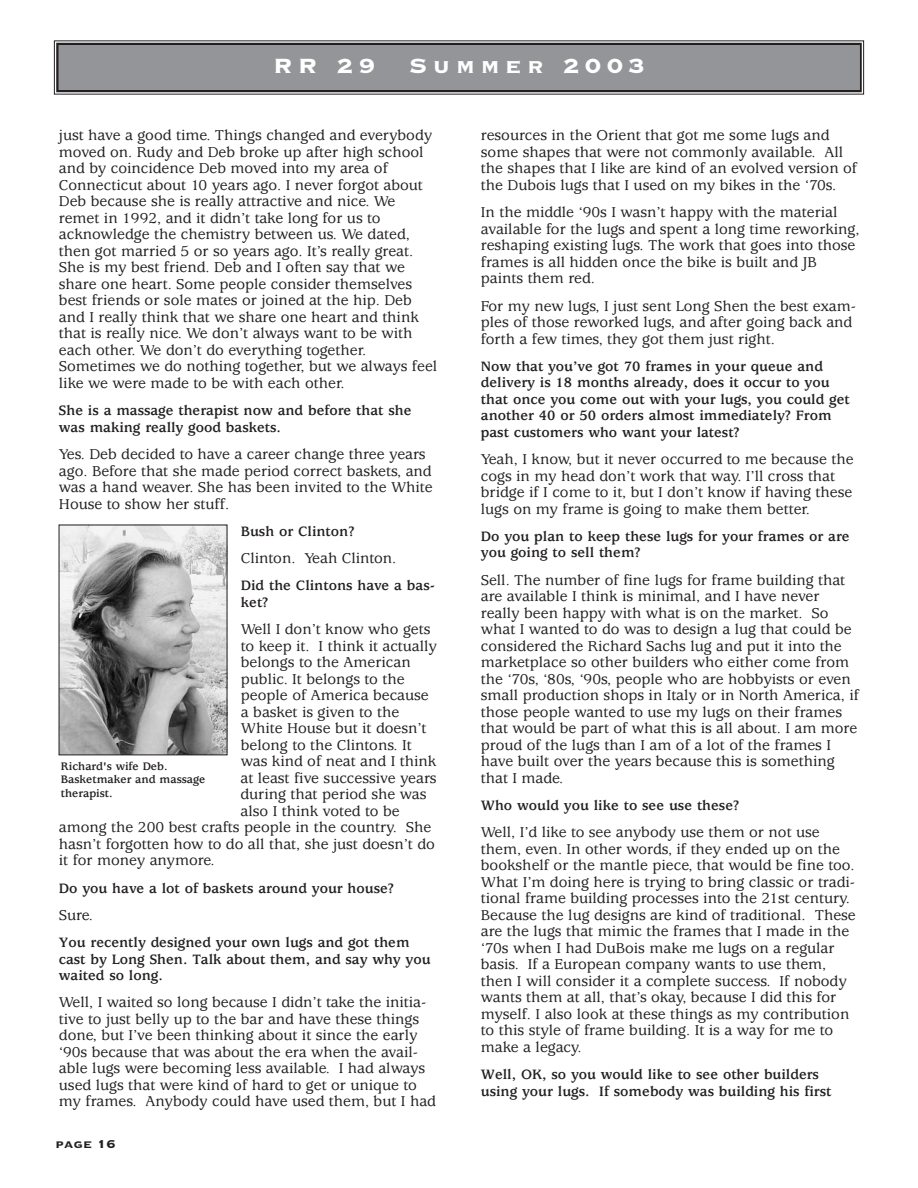
<style>
.page{position:relative;width:918px;height:1188px;background:#fff}
.page>*{position:absolute;margin:0;border:0;box-sizing:border-box;transform-origin:0 0}
.t1{font:27px "Copperplate Thirty Three BC";letter-spacing:.195em;color:#fff}
.t2{font:500 15.75px/16.5px "Usherwood";color:#231f20}
.t3{font:700 15px/16.5px "Usherwood";color:#231f20}
.t4{font:15px "Copperplate Thirty Three BC";color:#231f20}
.t5{font:700 12px/13.5px "Usherwood";color:#231f20}
</style>
<div class="page">
<div style="left:58px;top:45px;width:802px;height:45px;background:#939598"></div>
<div style="left:56px;top:43px;width:806px;height:49px;border:2px solid #231f20"></div>
<img style="left:61px;top:527px;width:164px;height:226px">
<h1 class="t1" style="left:273px;top:48px;width:104px">RR 29</h1>
<h1 class="t1" style="left:409px;top:48px;width:237px">Summer 2003</h1>
<p class="t2" style="left:59px;top:129px;width:380px">just have a good time. Things changed and everybody moved on. Rudy and Deb broke up after high school and by coincidence Deb moved into my area of Connecticut about 10 years ago. I never forgot about Deb because she is really attractive and nice. We remet in 1992, and it didn’t take long for us to acknowledge the chemistry between us. We dated, then got married 5 or so years ago. It’s really great.<br>She is my best friend. Deb and I often say that we share one heart. Some people consider themselves best friends or sole mates or joined at the hip. Deb and I really think that we share one heart and think that is really nice. We don’t always want to be with each other. We don’t do everything together.<br>Sometimes we do nothing together, but we always feel like we were made to be with each other.</p>
<p class="t3" style="left:59px;top:404px;width:354px">She is a massage therapist now and before that she was making really good baskets.</p>
<p class="t2" style="left:59px;top:447px;width:375px">Yes. Deb decided to have a career change three years ago. Before that she made period correct baskets, and was a hand weaver. She has been invited to the White House to show her stuff.</p>
<p class="t3" style="left:241px;top:524px;width:115px">Bush or Clinton?</p>
<p class="t2" style="left:241px;top:552px;width:157px">Clinton. Yeah Clinton.</p>
<p class="t3" style="left:241px;top:579px;width:196px">Did the Clintons have a bas&shy;ket?</p>
<p class="t2" style="left:241px;top:623px;width:191px">Well I don’t know who gets</p>
<p class="t2" style="left:241px;top:639px;width:198px">to keep it. I think it actually</p>
<p class="t2" style="left:241px;top:656px;width:171px">belongs to the American</p>
<p class="t2" style="left:241px;top:672px;width:165px">public. It belongs to the</p>
<p class="t2" style="left:241px;top:689px;width:189px">people of America because</p>
<p class="t2" style="left:241px;top:705px;width:160px">a basket is given to the</p>
<p class="t2" style="left:241px;top:722px;width:187px">White House but it doesn’t</p>
<p class="t2" style="left:241px;top:738px;width:172px">belong to the Clintons. It</p>
<p class="t2" style="left:241px;top:755px;width:197px">was kind of neat and I think</p>
<p class="t2" style="left:240px;top:771px;width:198px">at least five successive years</p>
<p class="t2" style="left:240px;top:788px;width:187px">during that period she was</p>
<p class="t2" style="left:240px;top:804px;width:161px">also I think voted to be</p>
<p class="t2" style="left:59px;top:821px;width:374px">among the 200 best crafts people in the country. She</p>
<p class="t2" style="left:59px;top:837px;width:377px">hasn’t forgotten how to do all that, she just doesn’t do</p>
<p class="t2" style="left:59px;top:854px;width:157px">it for money anymore.</p>
<p class="t3" style="left:59px;top:881px;width:337px">Do you have a lot of baskets around your house?</p>
<p class="t2" style="left:59px;top:908px;width:36px">Sure.</p>
<p class="t3" style="left:59px;top:936px;width:373px">You recently designed your own lugs and got them cast by Long Shen. Talk about them, and say why you waited so long.</p>
<p class="t2" style="left:59px;top:996px;width:379px">Well, I waited so long because I didn’t take the initia&shy;tive to just belly up to the bar and have these things done, but I’ve been thinking about it since the early ‘90s because that was about the era when the avail&shy;able lugs were becoming less available. I had always used lugs that were kind of hard to get or unique to my frames. Anybody could have used them, but I had</p>
<p class="t5" style="left:61px;top:760px;width:146px">Richard's wife Deb.<br>Basketmaker and massage therapist.</p>
<p class="t4" style="left:56px;top:1134px;width:62px">page 16</p>
<p class="t2" style="left:481px;top:129px;width:378px">resources in the Orient that got me some lugs and some shapes that were not commonly available. All the shapes that I like are kind of an evolved version of the Dubois lugs that I used on my bikes in the ‘70s.</p>
<p class="t2" style="left:481px;top:206px;width:380px">In the middle ‘90s I wasn’t happy with the material available for the lugs and spent a long time reworking, reshaping existing lugs. The work that goes into those frames is all hidden once the bike is built and JB paints them red.</p>
<p class="t2" style="left:481px;top:299px;width:377px">For my new lugs, I just sent Long Shen the best exam&shy;ples of those reworked lugs, and after going back and forth a few times, they got them just right.</p>
<p class="t3" style="left:481px;top:359px;width:370px">Now that you’ve got 70 frames in your queue and delivery is 18 months already, does it occur to you that once you come out with your lugs, you could get another 40 or 50 orders almost immediately? From past customers who want your latest?</p>
<p class="t2" style="left:481px;top:453px;width:374px">Yeah, I know, but it never occurred to me because the cogs in my head don’t work that way. I’ll cross that bridge if I come to it, but I don’t know if having these lugs on my frame is going to make them better.</p>
<p class="t3" style="left:481px;top:529px;width:370px">Do you plan to keep these lugs for your frames or are you going to sell them?</p>
<p class="t2" style="left:481px;top:573px;width:380px">Sell. The number of fine lugs for frame building that are available I think is minimal, and I have never really been happy with what is on the market. So what I wanted to do was to design a lug that could be considered the Richard Sachs lug and put it into the marketplace so other builders who either come from the ‘70s, ‘80s, ‘90s, people who are hobbyists or even small production shops in Italy or in North America, if those people wanted to use my lugs on their frames that would be part of what this is all about. I am more proud of the lugs than I am of a lot of the frames I have built over the years because this is something that I made.</p>
<p class="t3" style="left:481px;top:799px;width:260px">Who would you like to see use these?</p>
<p class="t2" style="left:481px;top:826px;width:376px">Well, I’d like to see anybody use them or not use them, even. In other words, if they ended up on the bookshelf or the mantle piece, that would be fine too.<br>What I’m doing here is trying to bring classic or tradi&shy;tional frame building processes into the 21st century.<br>Because the lug designs are kind of traditional. These are the lugs that mimic the frames that I made in the ‘70s when I had DuBois make me lugs on a regular basis. If a European company wants to use them, then I will consider it a complete success. If nobody wants them at all, that’s okay, because I did this for myself. I also look at these things as my contribution to this style of frame building. It is a way for me to make a legacy.</p>
<p class="t3" style="left:481px;top:1068px;width:352px">Well, OK, so you would like to see other builders using your lugs. If somebody was building his first</p>
</div>
